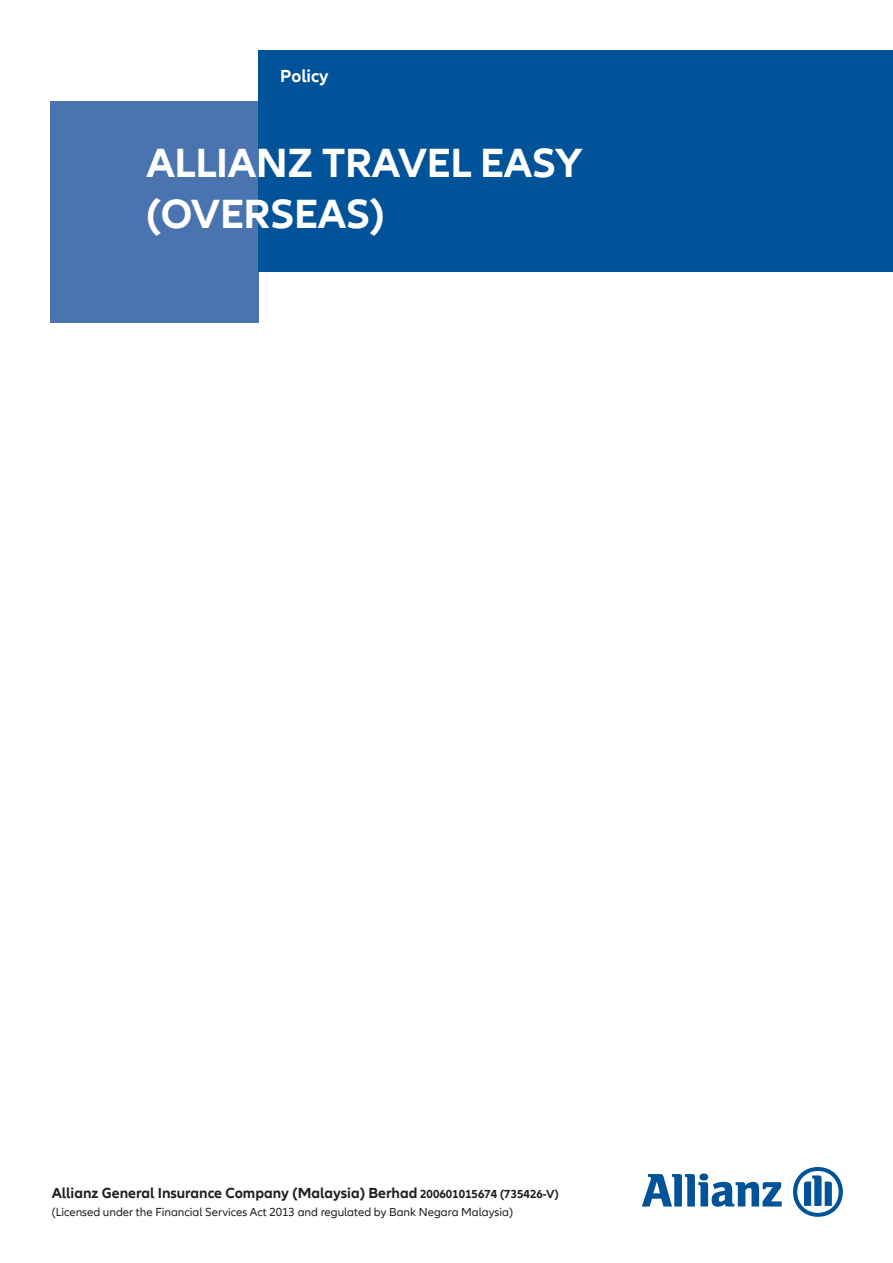
<style>
.page{position:relative;width:893px;height:1263px;background:#fff}
.page>*{position:absolute;margin:0;border:0;box-sizing:border-box;transform-origin:0 0}
.t1{font:700 42px "Allianz Neo";letter-spacing:-.01em;color:#fff}
.t2{font:700 18px "Allianz Neo";color:#fff}
.t3{font:700 15px "Allianz Neo";color:#231f20}
.Cover_Back__Subtitel{font:12px "Allianz Neo";color:#231f20}
.s1{font-size:12px}
</style>
<div class="page">
<div style="left:50px;top:101px;width:209px;height:221px;background:#4974b0"></div>
<div style="left:259px;top:50px;width:634px;height:221px;background:#015399"></div>
<svg style="left:642px;top:1173px;width:140px;height:34px"></svg>
<svg style="left:793px;top:1167px;width:50px;height:50px"></svg>
<p class="t2" style="left:280px;top:66px;width:50px">Policy</p>
<p class="t1" style="left:146px;top:139px;width:437px">ALLIANZ TRAVEL EASY</p>
<p class="t1" style="left:146px;top:189px;width:239px">(OVERSEAS)</p>
<p class="t3" style="left:52px;top:1184px;width:508px">Allianz General Insurance Company (Malaysia) Berhad <span class="s1">200601015674 (735426-V)</span></p>
<p class="Cover_Back__Subtitel" style="left:52px;top:1205px;width:463px">(Licensed under the Financial Services Act 2013 and regulated by Bank Negara Malaysia)</p>
</div>
